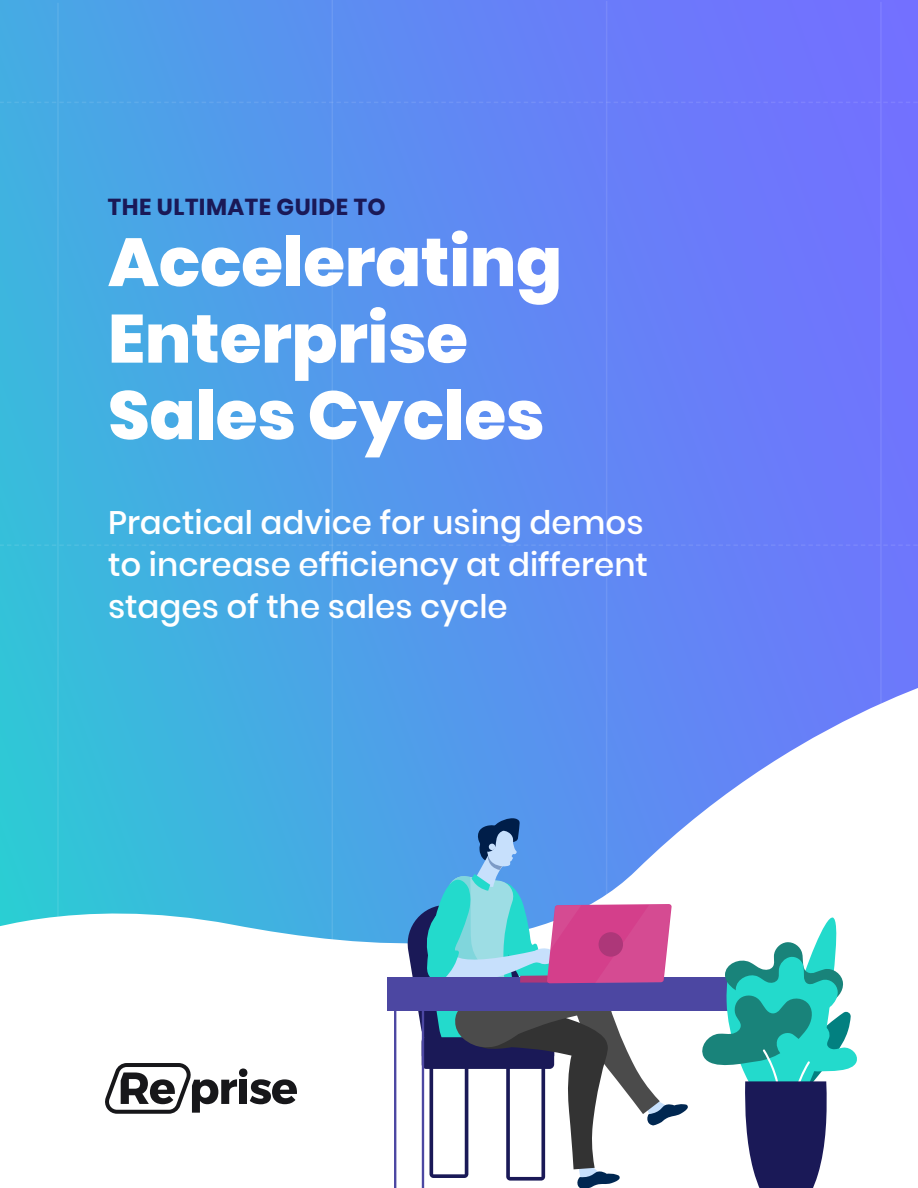
<style>
.page{position:relative;width:918px;height:1188px;background:#fff}
.page>*{position:absolute;margin:0;border:0;box-sizing:border-box;transform-origin:0 0}
.t1{font:800 68.1px/76.5px "Poppins";letter-spacing:-.005em;color:#fff}
.t2{font:500 32.55px/42.3px "Poppins";color:#fff}
.t3{font:700 23.1px "Poppins";letter-spacing:.02em;color:#1a1957}
</style>
<div class="page">
<div style="left:0;top:0;width:918px;height:1188px;background:linear-gradient(to right,#3fb3e0,#756eff)"></div>
<svg style="left:0;top:662px;width:918px;height:526px"></svg>
<svg style="left:104px;top:1063px;width:193px;height:51px"></svg>
<hr style="left:57px;top:3px;width:2px;height:1185px;background:#fff">
<hr style="left:332px;top:0;width:1px;height:1185px;background:#fff">
<hr style="left:606px;top:1px;width:1px;height:1185px;background:#fff">
<hr style="left:880px;top:2px;width:2px;height:1185px;background:#fff">
<svg style="left:0;top:544px;width:918px;height:2px;background:#5c9aed"></svg>
<svg style="left:0;top:102px;width:918px;height:1px"></svg>
<div style="left:388px;top:977px;width:369px;height:34px;background:#4c47a2"></div>
<div style="left:387px;top:994px;width:370px;height:17px;background:#4c47a2"></div>
<svg style="left:394px;top:816px;width:294px;height:372px"></svg>
<div style="left:599px;top:932px;width:24px;height:25px;background:#ad3779;border-radius:50%"></div>
<svg style="left:698px;top:916px;width:161px;height:272px"></svg>
<p class="t3" style="left:108px;top:193px;width:279px">THE ULTIMATE GUIDE TO</p>
<h1 class="t1" style="left:108px;top:224px;width:456px">Accelerating<br>Enterprise<br>Sales Cycles</h1>
<p class="t2" style="left:108px;top:501px;width:542px">Practical advice for using demos to increase efficiency at different stages of the sales cycle</p>
</div>
